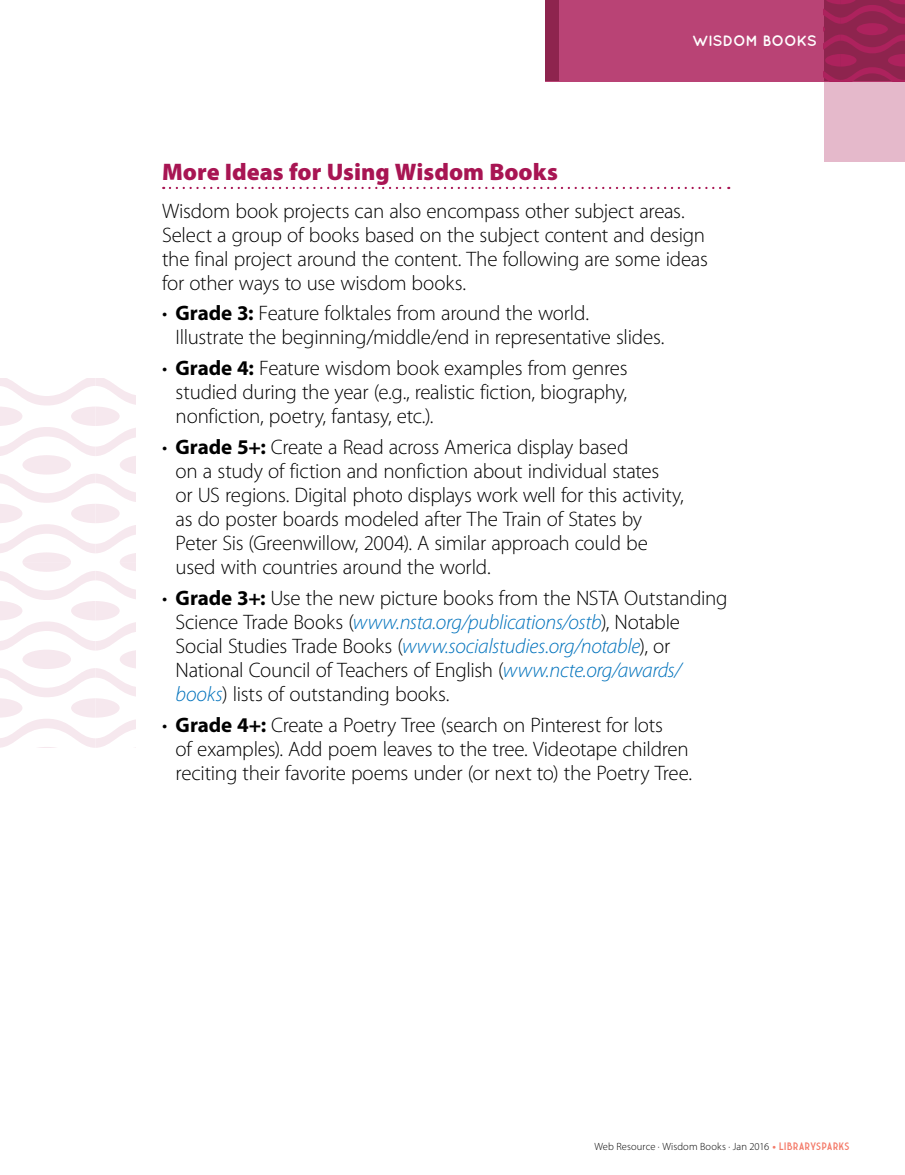
<style>
.page{position:relative;width:905px;height:1175px;background:#fff}
.page>*{position:absolute;margin:0;border:0;box-sizing:border-box;transform-origin:0 0}
.t1{font:900 24px "Myriad Pro";color:#a81553}
.t2{font:300 21px/24px "Myriad Pro";letter-spacing:-.01em;color:#000}
.t3{font:700 15px "Quicksand";letter-spacing:-.01em;color:#fff}
.t4{font:300 10.5px "Myriad Pro";letter-spacing:.01em;color:#000}
.s1{font-weight:700}
.s2{font-style:italic;color:#0072bc}
.s3{font-weight:700;color:#f47b6a}
.s4{font-family:"Market Deco";font-weight:400;color:#f47b6a}
</style>
<div class="page">
<svg style="left:170px;top:187px;width:559px;height:2px"></svg>
<div style="left:545px;top:0;width:359px;height:81px;background:#b94375"></div>
<svg style="left:824px;top:0;width:80px;height:81px"></svg>
<div style="left:824px;top:81px;width:80px;height:80px;background:#e5b9cb"></div>
<div style="left:545px;top:0;width:14px;height:81px;background:#8e244e"></div>
<svg style="left:0;top:378px;width:135px;height:370px"></svg>
<p class="t3" style="left:692px;top:32px;width:126px">WISDOM BOOKS</p>
<p class="t1" style="left:162px;top:156px;width:397px">More Ideas for Using Wisdom Books</p>
<p class="t2" style="left:162px;top:198px;width:547px">Wisdom book projects can also encompass other subject areas.<br>Select a group of books based on the subject content and design the final project around the content. The following are some ideas for other ways to use wisdom books.</p>
<p class="t2" style="left:176px;top:301px;width:490px;text-indent:-14px">• <span class="s1">Grade 3:</span> Feature folktales from around the world.<br>Illustrate the beginning/middle/end in representative slides.</p>
<p class="t2" style="left:176px;top:356px;width:453px;text-align:justify;text-indent:-14px">• <span class="s1">Grade 4:</span> Feature wisdom book examples from genres studied during the year (e.g., realistic fiction, biography, nonfiction, poetry, fantasy, etc.).</p>
<p class="t2" style="left:176px;top:435px;width:510px;text-indent:-14px">• <span class="s1">Grade 5+:</span> Create a Read across America display based<br>on a study of fiction and nonfiction about individual states<br>or US regions. Digital photo displays work well for this activity, as do poster boards modeled after The Train of States by Peter Sis (Greenwillow, 2004). A similar approach could be used with countries around the world.</p>
<p class="t2" style="left:176px;top:585px;width:553px;text-indent:-13px">• <span class="s1">Grade 3+:</span> Use the new picture books from the NSTA Outstanding Science Trade Books (<span class="s2">www.nsta.org/publications/ostb</span>), Notable Social Studies Trade Books (<span class="s2">www.socialstudies.org/notable</span>), or National Council of Teachers of English (<span class="s2">www.ncte.org/awards/ books</span>) lists of outstanding books.</p>
<p class="t2" style="left:176px;top:712px;width:518px;text-indent:-14px">• <span class="s1">Grade 4+:</span> Create a Poetry Tree (search on Pinterest for lots<br>of examples). Add poem leaves to the tree. Videotape children reciting their favorite poems under (or next to) the Poetry Tree.</p>
<p class="t4" style="left:594px;top:1140px;width:257px">Web Resource · Wisdom Books · Jan 2016 <span class="s3">•</span> <span class="s4">LIBRARYSPARKS</span></p>
</div>
